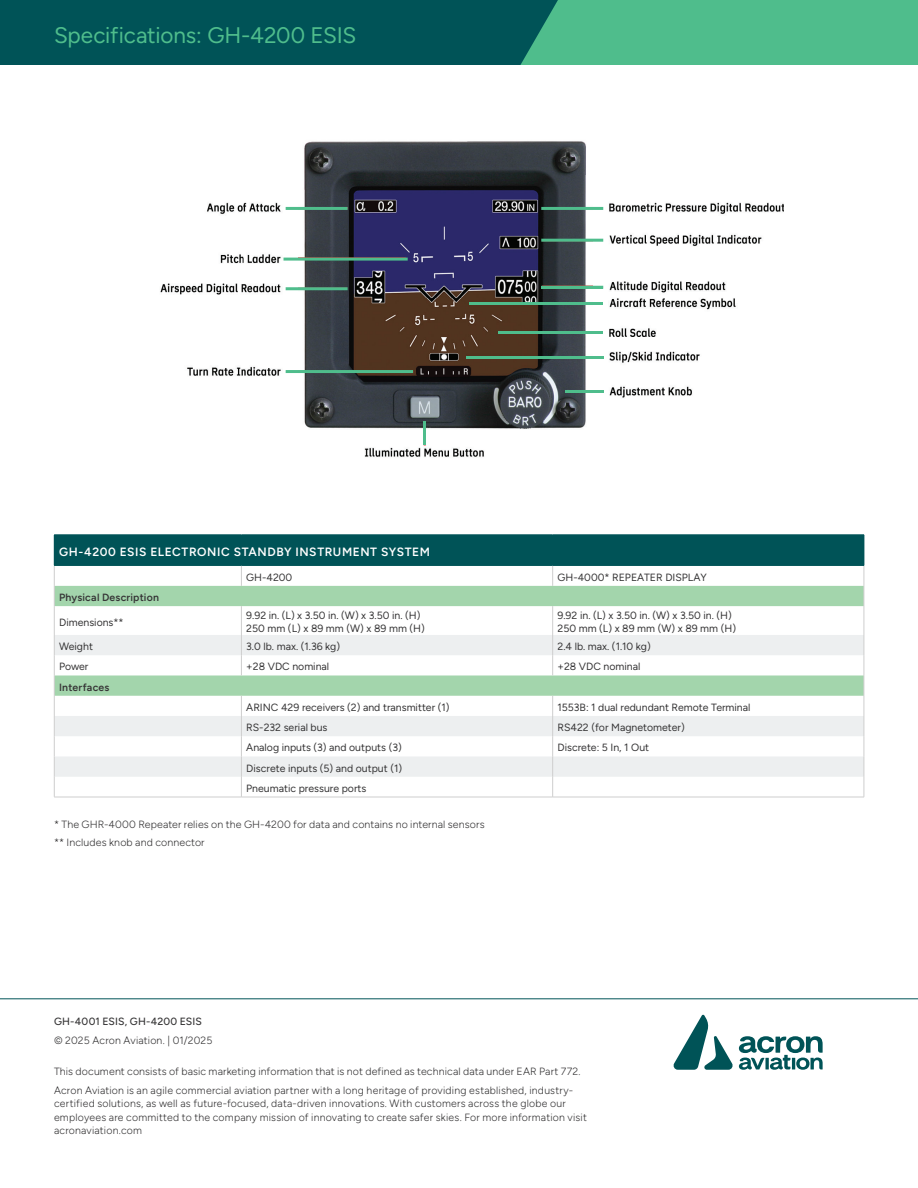
<style>
.page{position:relative;width:918px;height:1188px;background:#fff}
.page>*{position:absolute;margin:0;border:0;box-sizing:border-box;transform-origin:0 0}
.t1{font:22.5px "Figtree";letter-spacing:-.005em;color:#4fbd8c}
.t2{font:600 12px "Figtree";letter-spacing:.05em;color:#fff}
.t3{font:300 10.5px/18.8px "Figtree";letter-spacing:.015em;color:#363536}
.t4{font:10.5px/13.5px "Figtree";color:#363536}
.t5{font:600 10.5px "Figtree";letter-spacing:.02em;color:#363536}
.t6{font:500 10.5px "Figtree";letter-spacing:.015em;color:#363536}
</style>
<div class="page">
<svg style="left:0;top:0;width:918px;height:65px;background:#207e6c"></svg>
<hr style="left:0;top:999px;width:918px;height:1px;background:#005357">
<img style="left:160px;top:141px;width:624px;height:316px">
<div style="left:593px;top:202px;width:14px;height:196px;background:#fff"></div>
<div style="left:284px;top:202px;width:14px;height:196px;background:#fff"></div>
<div style="left:54px;top:535px;width:810px;height:30px;background:#005357"></div>
<svg style="left:55px;top:566px;width:809px;height:231px"></svg>
<svg style="left:55px;top:586px;width:809px;height:49px"></svg>
<svg style="left:55px;top:635px;width:809px;height:142px"></svg>
<svg style="left:552px;top:566px;width:1px;height:20px"></svg>
<svg style="left:552px;top:606px;width:1px;height:69px"></svg>
<svg style="left:552px;top:696px;width:1px;height:101px"></svg>
<svg style="left:864px;top:566px;width:1px;height:231px"></svg>
<svg style="left:241px;top:566px;width:1px;height:20px"></svg>
<svg style="left:241px;top:606px;width:1px;height:69px"></svg>
<svg style="left:54px;top:566px;width:1px;height:231px"></svg>
<svg style="left:241px;top:696px;width:1px;height:101px"></svg>
<hr style="left:864px;top:535px;width:1px;height:30px;background:#005357">
<hr style="left:54px;top:565px;width:187px;height:1px;background:#005357">
<hr style="left:241px;top:565px;width:312px;height:1px;background:#005357">
<hr style="left:553px;top:565px;width:311px;height:1px;background:#005357">
<hr style="left:54px;top:797px;width:187px;height:1px;background:#cecece">
<hr style="left:241px;top:797px;width:312px;height:1px;background:#cecece">
<hr style="left:553px;top:797px;width:311px;height:1px;background:#cecece">
<hr style="left:286px;top:207px;width:62px;height:3px;background:#4fbd8c">
<hr style="left:541px;top:207px;width:62px;height:3px;background:#4fbd8c">
<hr style="left:541px;top:239px;width:62px;height:3px;background:#4fbd8c">
<hr style="left:284px;top:258px;width:124px;height:3px;background:#4fbd8c">
<hr style="left:286px;top:287px;width:62px;height:3px;background:#4fbd8c">
<hr style="left:286px;top:370px;width:127px;height:3px;background:#4fbd8c">
<hr style="left:541px;top:286px;width:62px;height:3px;background:#4fbd8c">
<hr style="left:469px;top:302px;width:134px;height:3px;background:#4fbd8c">
<hr style="left:498px;top:331px;width:105px;height:3px;background:#4fbd8c">
<hr style="left:466px;top:356px;width:137px;height:3px;background:#4fbd8c">
<hr style="left:565px;top:390px;width:38px;height:3px;background:#4fbd8c">
<hr style="left:423px;top:421px;width:3px;height:24px;background:#4fbd8c">
<svg style="left:674px;top:1015px;width:149px;height:55px"></svg>
<h1 class="t1" style="left:54px;top:22px;width:304px">Specifications: GH-4200 ESIS</h1>
<p class="t2" style="left:59px;top:545px;width:372px">GH-4200 ESIS ELECTRONIC STANDBY INSTRUMENT SYSTEM</p>
<p class="t4" style="left:246px;top:570px;width:48px">GH-4200</p>
<p class="t4" style="left:558px;top:570px;width:151px">GH-4000* REPEATER DISPLAY</p>
<p class="t5" style="left:59px;top:591px;width:101px">Physical Description</p>
<p class="t4" style="left:59px;top:615px;width:66px">Dimensions**</p>
<p class="t4" style="left:246px;top:608px;width:180px">9.92 in. (L) x 3.50 in. (W) x 3.50 in. (H)<br>250 mm (L) x 89 mm (W) x 89 mm (H)</p>
<p class="t4" style="left:558px;top:608px;width:180px">9.92 in. (L) x 3.50 in. (W) x 3.50 in. (H)<br>250 mm (L) x 89 mm (W) x 89 mm (H)</p>
<p class="t4" style="left:59px;top:640px;width:35px">Weight</p>
<p class="t4" style="left:246px;top:640px;width:95px">3.0 lb. max. (1.36 kg)</p>
<p class="t4" style="left:558px;top:640px;width:95px">2.4 lb. max. (1.10 kg)</p>
<p class="t4" style="left:59px;top:660px;width:31px">Power</p>
<p class="t4" style="left:246px;top:660px;width:84px">+28 VDC nominal</p>
<p class="t4" style="left:558px;top:660px;width:84px">+28 VDC nominal</p>
<p class="t5" style="left:59px;top:681px;width:52px">Interfaces</p>
<p class="t4" style="left:246px;top:700px;width:205px">ARINC 429 receivers (2) and transmitter (1)</p>
<p class="t4" style="left:558px;top:700px;width:194px">1553B: 1 dual redundant Remote Terminal</p>
<p class="t4" style="left:246px;top:721px;width:83px">RS-232 serial bus</p>
<p class="t4" style="left:558px;top:721px;width:129px">RS422 (for Magnetometer)</p>
<p class="t4" style="left:246px;top:741px;width:157px">Analog inputs (3) and outputs (3)</p>
<p class="t4" style="left:558px;top:741px;width:93px">Discrete: 5 In, 1 Out</p>
<p class="t4" style="left:246px;top:758px;width:157px;line-height:20.2px">Discrete inputs (5) and output (1)<br>Pneumatic pressure ports</p>
<p class="t3" style="left:54px;top:815px;width:432px">* The GHR-4000 Repeater relies on the GH-4200 for data and contains no internal sensors ** Includes knob and connector</p>
<p class="t6" style="left:54px;top:1015px;width:149px">GH-4001 ESIS, GH-4200 ESIS</p>
<p class="t3" style="left:54px;top:1030px;width:160px">© 2025 Acron Aviation. | 01/2025</p>
<p class="t3" style="left:54px;top:1062px;width:528px">This document consists of basic marketing information that is not defined as technical data under EAR Part 772.<br>Acron Aviation is an agile commercial aviation partner with a long heritage of providing established, industry-</p>
<p class="t3" style="left:54px;top:1097px;width:534px;line-height:13.5px">certified solutions, as well as future-focused, data-driven innovations. With customers across the globe our employees are committed to the company mission of innovating to create safer skies. For more information visit acronaviation.com</p>
</div>
